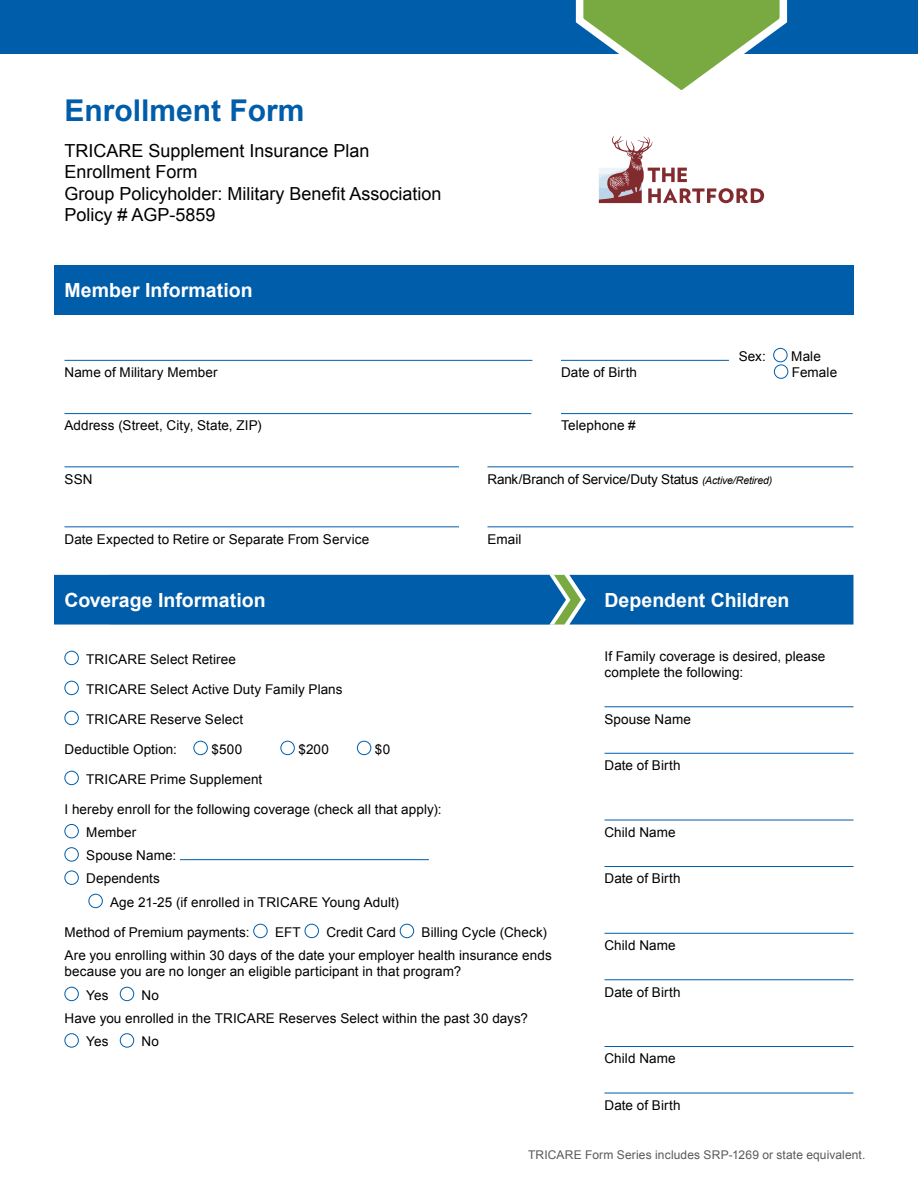
<style>
.page{position:relative;width:918px;height:1188px;background:#fff}
.page>*{position:absolute;margin:0;border:0;box-sizing:border-box;transform-origin:0 0}
.t1{font:700 30px "Arial";color:#005daa}
.t2{font:700 19.5px "Arial";color:#fff}
.t3{font:18px/21.6px "Arial";color:#000}
.t4{font:13.5px/23.2px "Arial";letter-spacing:.005em;color:#000}
.t5{font:12px "Arial";letter-spacing:.015em;color:#58595b}
.s1{font-style:italic;font-size:10.5px}
</style>
<div class="page">
<div style="left:54px;top:575px;width:800px;height:50px;background:#005daa"></div>
<div style="left:54px;top:265px;width:800px;height:50px;background:#005daa"></div>
<div style="left:0;top:0;width:918px;height:54px;background:#005daa"></div>
<svg style="left:575px;top:0;width:213px;height:90px"></svg>
<hr style="left:64px;top:360px;width:468px;height:1px;background:#005daa">
<hr style="left:561px;top:360px;width:168px;height:1px;background:#005daa">
<div style="left:773px;top:348px;width:15px;height:14px;border:1px solid #005daa;border-radius:50%"></div>
<div style="left:774px;top:364px;width:14px;height:15px;border:1px solid #005daa;border-radius:50%"></div>
<hr style="left:64px;top:413px;width:467px;height:1px;background:#005daa">
<hr style="left:561px;top:413px;width:292px;height:1px;background:#005daa">
<hr style="left:64px;top:466px;width:395px;height:1px;background:#005daa">
<hr style="left:488px;top:466px;width:366px;height:1px;background:#005daa">
<hr style="left:64px;top:526px;width:395px;height:1px;background:#005daa">
<hr style="left:488px;top:526px;width:366px;height:1px;background:#005daa">
<div style="left:65px;top:651px;width:14px;height:14px;border:1px solid #005daa;border-radius:50%"></div>
<div style="left:65px;top:681px;width:14px;height:14px;border:1px solid #005daa;border-radius:50%"></div>
<div style="left:65px;top:711px;width:14px;height:14px;border:1px solid #005daa;border-radius:50%"></div>
<div style="left:194px;top:741px;width:14px;height:14px;border:1px solid #005daa;border-radius:50%"></div>
<div style="left:281px;top:741px;width:14px;height:14px;border:1px solid #005daa;border-radius:50%"></div>
<div style="left:357px;top:741px;width:14px;height:14px;border:1px solid #005daa;border-radius:50%"></div>
<div style="left:65px;top:771px;width:14px;height:14px;border:1px solid #005daa;border-radius:50%"></div>
<div style="left:65px;top:824px;width:14px;height:14px;border:1px solid #005daa;border-radius:50%"></div>
<div style="left:65px;top:847px;width:14px;height:15px;border:1px solid #005daa;border-radius:50%"></div>
<hr style="left:180px;top:859px;width:249px;height:1px;background:#005daa">
<div style="left:65px;top:871px;width:14px;height:14px;border:1px solid #005daa;border-radius:50%"></div>
<div style="left:89px;top:894px;width:14px;height:14px;border:1px solid #005daa;border-radius:50%"></div>
<div style="left:253px;top:924px;width:15px;height:14px;border:1px solid #005daa;border-radius:50%"></div>
<div style="left:305px;top:924px;width:14px;height:14px;border:1px solid #005daa;border-radius:50%"></div>
<div style="left:400px;top:924px;width:14px;height:14px;border:1px solid #005daa;border-radius:50%"></div>
<div style="left:65px;top:987px;width:14px;height:14px;border:1px solid #005daa;border-radius:50%"></div>
<div style="left:120px;top:987px;width:14px;height:14px;border:1px solid #005daa;border-radius:50%"></div>
<div style="left:65px;top:1033px;width:14px;height:15px;border:1px solid #005daa;border-radius:50%"></div>
<div style="left:120px;top:1033px;width:14px;height:15px;border:1px solid #005daa;border-radius:50%"></div>
<hr style="left:604px;top:706px;width:250px;height:1px;background:#005daa">
<hr style="left:604px;top:753px;width:250px;height:1px;background:#005daa">
<hr style="left:604px;top:820px;width:250px;height:1px;background:#005daa">
<hr style="left:604px;top:866px;width:250px;height:1px;background:#005daa">
<hr style="left:604px;top:933px;width:250px;height:1px;background:#005daa">
<hr style="left:604px;top:979px;width:250px;height:1px;background:#005daa">
<hr style="left:604px;top:1046px;width:250px;height:1px;background:#005daa">
<hr style="left:604px;top:1093px;width:250px;height:1px;background:#005daa">
<svg style="left:599px;top:136px;width:165px;height:67px"></svg>
<h1 class="t1" style="left:64px;top:91px;width:242px">Enrollment Form</h1>
<h3 class="t3" style="left:64px;top:140px;width:379px">TRICARE Supplement Insurance Plan<br>Enrollment Form<br>Group Policyholder: Military Benefit Association<br>Policy # AGP-5859</h3>
<h2 class="t2" style="left:64px;top:278px;width:190px">Member Information</h2>
<p class="t4" style="left:739px;top:345px;width:29px">Sex:</p>
<p class="t4" style="left:791px;top:345px;width:31px">Male</p>
<p class="t4" style="left:65px;top:361px;width:155px">Name of Military Member</p>
<p class="t4" style="left:561px;top:361px;width:78px">Date of Birth</p>
<p class="t4" style="left:792px;top:361px;width:47px">Female</p>
<p class="t4" style="left:64px;top:414px;width:199px">Address (Street, City, State, ZIP)</p>
<p class="t4" style="left:561px;top:414px;width:76px">Telephone #</p>
<p class="t4" style="left:65px;top:468px;width:30px">SSN</p>
<p class="t4" style="left:488px;top:468px;width:286px">Rank/Branch of Service/Duty Status <span class="s1">(Active/Retired)</span></p>
<p class="t4" style="left:65px;top:528px;width:306px">Date Expected to Retire or Separate From Service</p>
<p class="t4" style="left:488px;top:528px;width:35px">Email</p>
<h2 class="t2" style="left:64px;top:587px;width:203px">Coverage Information</h2>
<p class="t4" style="left:86px;top:647px;width:151px">TRICARE Select Retiree</p>
<p class="t4" style="left:86px;top:677px;width:258px">TRICARE Select Active Duty Family Plans</p>
<p class="t4" style="left:86px;top:707px;width:158px">TRICARE Reserve Select</p>
<p class="t4" style="left:64px;top:737px;width:114px">Deductible Option:</p>
<p class="t4" style="left:211px;top:737px;width:32px">$500</p>
<p class="t4" style="left:298px;top:737px;width:32px">$200</p>
<p class="t4" style="left:375px;top:737px;width:17px">$0</p>
<p class="t4" style="left:86px;top:767px;width:178px">TRICARE Prime Supplement</p>
<p class="t4" style="left:64px;top:797px;width:379px">I hereby enroll for the following coverage (check all that apply):</p>
<p class="t4" style="left:86px;top:821px;width:52px">Member</p>
<p class="t4" style="left:86px;top:844px;width:91px">Spouse Name:</p>
<p class="t4" style="left:86px;top:867px;width:75px">Dependents</p>
<p class="t4" style="left:110px;top:890px;width:290px">Age 21-25 (if enrolled in TRICARE Young Adult)</p>
<p class="t4" style="left:64px;top:920px;width:187px">Method of Premium payments:</p>
<p class="t4" style="left:275px;top:920px;width:27px">EFT</p>
<p class="t4" style="left:326px;top:920px;width:71px">Credit Card</p>
<p class="t4" style="left:64px;top:920px;width:489px;text-indent:357px">Billing Cycle (Check)<br>Are you enrolling within 30 days of the date your employer health insurance ends</p>
<p class="t4" style="left:86px;top:960px;width:377px;text-indent:-22px">because you are no longer an eligible participant in that program?<br>Yes</p>
<p class="t4" style="left:142px;top:983px;width:19px">No</p>
<p class="t4" style="left:65px;top:1007px;width:465px">Have you enrolled in the TRICARE Reserves Select within the past 30 days?</p>
<p class="t4" style="left:86px;top:1030px;width:24px">Yes</p>
<p class="t4" style="left:142px;top:1030px;width:19px">No</p>
<h2 class="t2" style="left:604px;top:587px;width:187px">Dependent Children</h2>
<p class="t4" style="left:605px;top:648px;width:222px;line-height:16.5px">If Family coverage is desired, please complete the following:</p>
<p class="t4" style="left:605px;top:707px;width:88px">Spouse Name</p>
<p class="t4" style="left:605px;top:754px;width:78px">Date of Birth</p>
<p class="t4" style="left:605px;top:821px;width:73px">Child Name</p>
<p class="t4" style="left:605px;top:867px;width:78px">Date of Birth</p>
<p class="t4" style="left:605px;top:934px;width:73px">Child Name</p>
<p class="t4" style="left:605px;top:980px;width:78px">Date of Birth</p>
<p class="t4" style="left:605px;top:1047px;width:73px">Child Name</p>
<p class="t4" style="left:605px;top:1094px;width:78px">Date of Birth</p>
<p class="t5" style="left:528px;top:1147px;width:339px">TRICARE Form Series includes SRP-1269 or state equivalent.</p>
</div>
